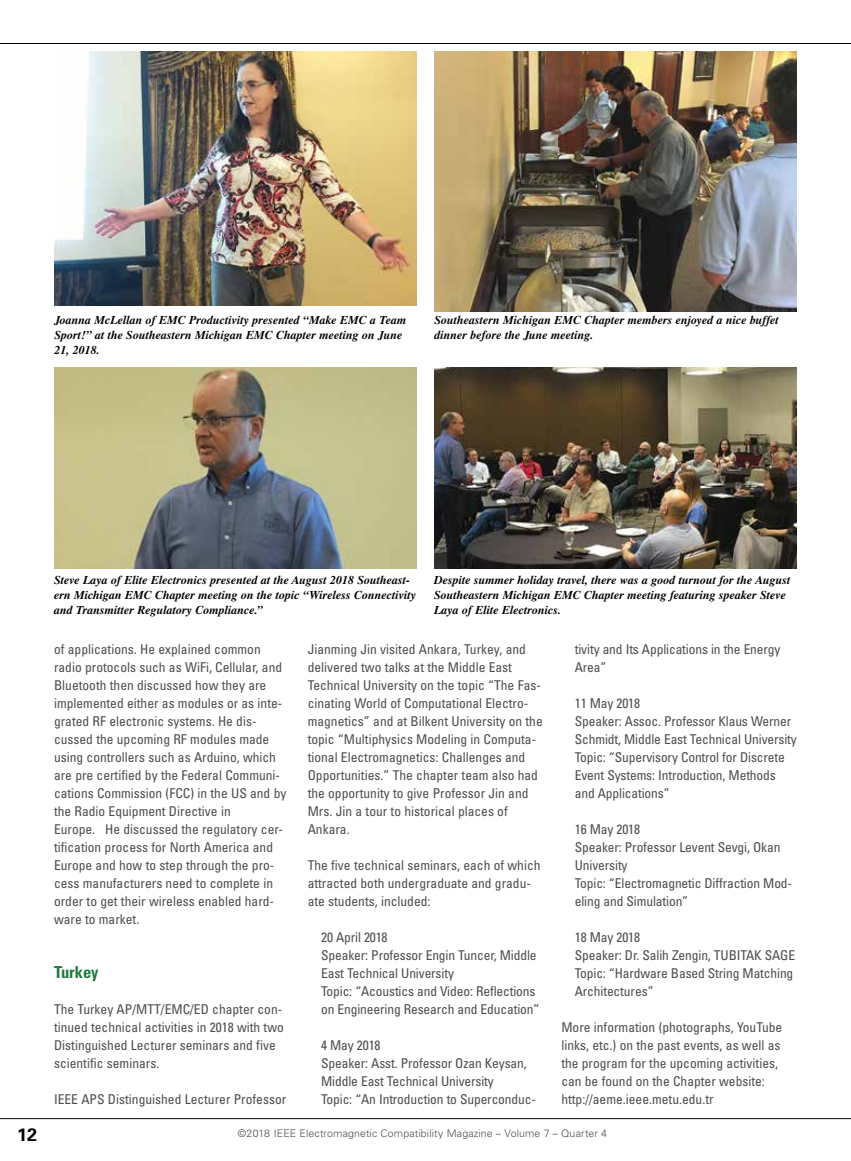
<style>
.page{position:relative;width:851px;height:1161px;background:#fff}
.page>*{position:absolute;margin:0;border:0;box-sizing:border-box;transform-origin:0 0}
.t1{font:700 18px "Univers";color:#000}
.t2{font:700 condensed 16.5px "Univers";color:#21793e}
.t3{font:condensed 13.5px/18px "Univers";color:#4d4d4f}
.t4{font:italic 700 12px/15px "Times";color:#000}
.t5{font:300 10.5px "Univers 45";letter-spacing:.015em;color:#4d4d4f}
</style>
<div class="page">
<hr style="left:0;top:1118px;width:850px;height:1px;background:#000">
<hr style="left:0;top:43px;width:850px;height:1px;background:#000">
<img style="left:54px;top:52px;width:363px;height:253px">
<img style="left:434px;top:52px;width:362px;height:260px">
<img style="left:54px;top:367px;width:362px;height:201px">
<img style="left:434px;top:367px;width:362px;height:201px">
<p class="t4" style="left:54px;top:314px;width:353px">Joanna McLellan of EMC Productivity presented “Make EMC a Team<br>Sport!” at the Southeastern Michigan EMC Chapter meeting on June<br>21, 2018.</p>
<p class="t4" style="left:434px;top:314px;width:346px">Southeastern Michigan EMC Chapter members enjoyed a nice buffet dinner before the June meeting.</p>
<p class="t4" style="left:54px;top:574px;width:363px">Steve Laya of Elite Electronics presented at the August 2018 Southeast&shy;ern Michigan EMC Chapter meeting on the topic “Wireless Connectivity and Transmitter Regulatory Compliance.”</p>
<p class="t4" style="left:434px;top:574px;width:358px">Despite summer holiday travel, there was a good turnout for the August<br>Southeastern Michigan EMC Chapter meeting featuring speaker Steve<br>Laya of Elite Electronics.</p>
<p class="t3" style="left:54px;top:641px;width:234px">of applications. He explained common radio protocols such as WiFi, Cellular, and Bluetooth then discussed how they are implemented either as modules or as inte&shy;grated RF electronic systems. He dis&shy;cussed the upcoming RF modules made using controllers such as Arduino, which are pre certified by the Federal Communi&shy;cations Commission (FCC) in the US and by the Radio Equipment Directive in<br>Europe. He discussed the regulatory cer&shy;tification process for North America and Europe and how to step through the pro&shy;cess manufacturers need to complete in order to get their wireless enabled hard&shy;ware to market.</p>
<p class="t2" style="left:54px;top:966px;width:46px">Turkey</p>
<p class="t3" style="left:54px;top:1001px;width:231px">The Turkey AP/MTT/EMC/ED chapter con&shy;tinued technical activities in 2018 with two Distinguished Lecturer seminars and five scientific seminars.</p>
<p class="t3" style="left:54px;top:1091px;width:234px">IEEE APS Distinguished Lecturer Professor</p>
<p class="t3" style="left:308px;top:641px;width:236px">Jianming Jin visited Ankara, Turkey, and delivered two talks at the Middle East Technical University on the topic “The Fas&shy;cinating World of Computational Electro&shy;magnetics” and at Bilkent University on the topic “Multiphysics Modeling in Computa&shy;tional Electromagnetics: Challenges and Opportunities.” The chapter team also had the opportunity to give Professor Jin and Mrs. Jin a tour to historical places of Ankara.</p>
<p class="t3" style="left:308px;top:857px;width:234px">The five technical seminars, each of which attracted both undergraduate and gradu&shy;ate students, included:</p>
<p class="t3" style="left:321px;top:929px;width:220px">20 April 2018<br>Speaker: Professor Engin Tuncer, Middle<br>East Technical University<br>Topic: “Acoustics and Video: Reflections on Engineering Research and Education”</p>
<p class="t3" style="left:321px;top:1037px;width:216px">4 May 2018<br>Speaker: Asst. Professor Ozan Keysan,<br>Middle East Technical University<br>Topic: “An Introduction to Superconduc-</p>
<p class="t3" style="left:575px;top:641px;width:207px">tivity and Its Applications in the Energy<br>Area”</p>
<p class="t3" style="left:575px;top:695px;width:223px">11 May 2018<br>Speaker: Assoc. Professor Klaus Werner<br>Schmidt, Middle East Technical University<br>Topic: “Supervisory Control for Discrete<br>Event Systems: Introduction, Methods and Applications”</p>
<p class="t3" style="left:575px;top:821px;width:219px">16 May 2018<br>Speaker: Professor Levent Sevgi, Okan<br>University<br>Topic: “Electromagnetic Diffraction Mod&shy;eling and Simulation”</p>
<p class="t3" style="left:575px;top:929px;width:222px">18 May 2018<br>Speaker: Dr. Salih Zengin, TUBITAK SAGE<br>Topic: “Hardware Based String Matching<br>Architectures”</p>
<p class="t3" style="left:561px;top:1019px;width:222px">More information (photographs, YouTube links, etc.) on the past events, as well as the program for the upcoming activities, can be found on the Chapter website: http://aeme.ieee.metu.edu.tr</p>
<h1 class="t1" style="left:17px;top:1128px;width:22px">12</h1>
<p class="t5" style="left:238px;top:1128px;width:371px">©2018 IEEE Electromagnetic Compatibility Magazine – Volume 7 – Quarter 4</p>
</div>
